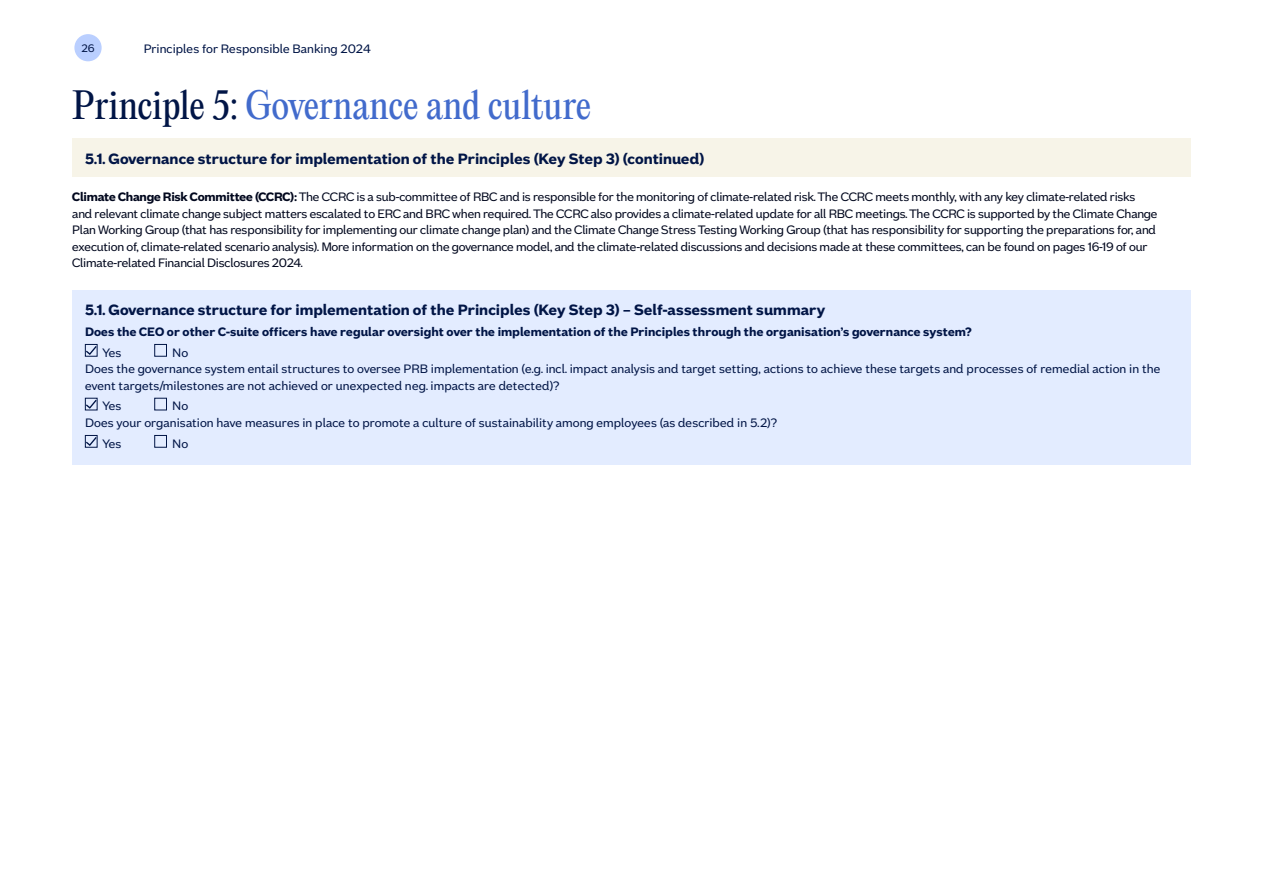
<style>
.page{position:relative;width:1263px;height:893px;background:#fff}
.page>*{position:absolute;margin:0;border:0;box-sizing:border-box;transform-origin:0 0}
.t1{font:36px "Editorial New";letter-spacing:-.005em;color:#426bcc}
.t2{font:700 16.5px "Nationwide Founders";color:#011546}
.t3{font:13.5px/16.5px "Nationwide Founders";letter-spacing:-.02em;color:#02081e}
.t4{font:13.5px/16.5px "Nationwide Founders";color:#011546}
.t5{font:700 13.5px "Nationwide Founders";color:#011546}
.t6{font:12px "Nationwide Founders";color:#011546}
.s1{color:#011546}
.s2{font-weight:700}
</style>
<div class="page">
<div style="left:74px;top:34px;width:28px;height:27px;background:#bacfff;border-radius:14px"></div>
<div style="left:72px;top:139px;width:1119px;height:38px;background:#f7f4e8"></div>
<div style="left:72px;top:290px;width:1119px;height:174px;background:#e3ecff"></div>
<div style="left:85px;top:344px;width:12px;height:13px;border:1px solid #011546"></div>
<svg style="left:84px;top:344px;width:14px;height:12px"></svg>
<div style="left:154px;top:344px;width:13px;height:13px;border:1px solid #011546"></div>
<svg style="left:84px;top:398px;width:14px;height:12px"></svg>
<div style="left:154px;top:398px;width:13px;height:12px;border:1px solid #011546"></div>
<div style="left:85px;top:435px;width:12px;height:13px;border:1px solid #011546"></div>
<svg style="left:84px;top:435px;width:14px;height:12px"></svg>
<div style="left:154px;top:435px;width:13px;height:13px;border:1px solid #011546"></div>
<p class="t6" style="left:82px;top:42px;width:15px">26</p>
<p class="t4" style="left:144px;top:40px;width:228px">Principles for Responsible Banking 2024</p>
<h1 class="t1" style="left:72px;top:80px;width:521px"><span class="s1">Principle 5:</span> Governance and culture</h1>
<p class="t2" style="left:85px;top:149px;width:621px">5.1. Governance structure for implementation of the Principles (Key Step 3) (continued)</p>
<p class="t3" style="left:72px;top:189px;width:1087px"><span class="s2">Climate Change Risk Committee (CCRC):</span> The CCRC is a sub-committee of RBC and is responsible for the monitoring of climate-related risk. The CCRC meets monthly, with any key climate-related risks and relevant climate change subject matters escalated to ERC and BRC when required. The CCRC also provides a climate-related update for all RBC meetings. The CCRC is supported by the Climate Change Plan Working Group (that has responsibility for implementing our climate change plan) and the Climate Change Stress Testing Working Group (that has responsibility for supporting the preparations for, and execution of, climate-related scenario analysis). More information on the governance model, and the climate-related discussions and decisions made at these committees, can be found on pages 16-19 of our Climate-related Financial Disclosures 2024.</p>
<p class="t2" style="left:85px;top:300px;width:742px">5.1. Governance structure for implementation of the Principles (Key Step 3) – Self-assessment summary</p>
<p class="t5" style="left:85px;top:324px;width:888px">Does the CEO or other C-suite officers have regular oversight over the implementation of the Principles through the organisation’s governance system?</p>
<p class="t4" style="left:103px;top:344px;width:20px">Yes</p>
<p class="t4" style="left:85px;top:344px;width:1077px;text-indent:87px">No<br>Does the governance system entail structures to oversee PRB implementation (e.g. incl. impact analysis and target setting, actions to achieve these targets and processes of remedial action in the event targets/milestones are not achieved or unexpected neg. impacts are detected)?</p>
<p class="t4" style="left:103px;top:398px;width:20px">Yes</p>
<p class="t4" style="left:85px;top:398px;width:693px;text-indent:87px">No<br>Does your organisation have measures in place to promote a culture of sustainability among employees (as described in 5.2)?</p>
<p class="t4" style="left:103px;top:435px;width:20px">Yes</p>
<p class="t4" style="left:172px;top:435px;width:17px">No</p>
</div>
